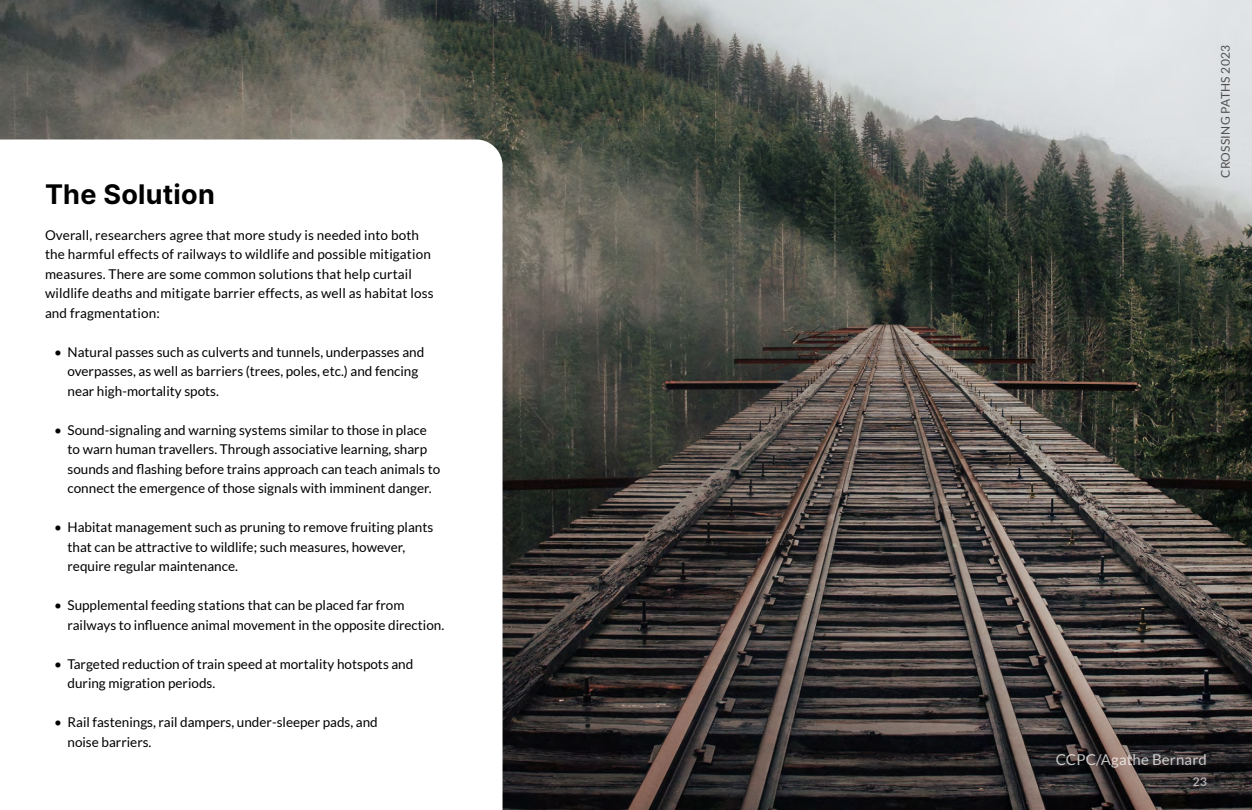
<style>
.page{position:relative;width:1252px;height:810px;background:#fff}
.page>*{position:absolute;margin:0;border:0;box-sizing:border-box;transform-origin:0 0}
.t1{font:700 27px "Inter";letter-spacing:.01em;color:#000}
.t2{font:15px "Lato";letter-spacing:.01em;color:#fff}
.t3{font:13.5px/19.5px "Lato";color:#000}
.t4{font:12px "Lato";letter-spacing:.02em;color:#4f4f4f}
.t5{font:600 12px "Lato";color:#b8b8b8}
</style>
<div class="page">
<img style="left:0;top:0;width:1252px;height:810px">
<svg style="left:0;top:140px;width:502px;height:670px"></svg>
<h1 class="t1" style="left:45px;top:174px;width:171px">The Solution</h1>
<p class="t3" style="left:45px;top:225px;width:390px">Overall, researchers agree that more study is needed into both the harmful effects of railways to wildlife and possible mitigation measures. There are some common solutions that help curtail wildlife deaths and mitigate barrier effects, as well as habitat loss and fragmentation:</p>
<p class="t3" style="left:68px;top:342px;width:358px;text-indent:-14px">• Natural passes such as culverts and tunnels, underpasses and overpasses, as well as barriers (trees, poles, etc.) and fencing near high-mortality spots.</p>
<p class="t3" style="left:68px;top:420px;width:374px;text-indent:-14px">• Sound-signaling and warning systems similar to those in place to warn human travellers. Through associative learning, sharp sounds and flashing before trains approach can teach animals to connect the emergence of those signals with imminent danger.</p>
<p class="t3" style="left:68px;top:518px;width:367px;text-indent:-14px">• Habitat management such as pruning to remove fruiting plants that can be attractive to wildlife; such measures, however, require regular maintenance.</p>
<p class="t3" style="left:68px;top:596px;width:378px;text-indent:-14px">• Supplemental feeding stations that can be placed far from railways to influence animal movement in the opposite direction.</p>
<p class="t3" style="left:68px;top:654px;width:347px;text-indent:-14px">• Targeted reduction of train speed at mortality hotspots and during migration periods.</p>
<p class="t3" style="left:68px;top:713px;width:312px;text-indent:-14px">• Rail fastenings, rail dampers, under-sleeper pads, and noise barriers.</p>
<p class="t4" style="left:1219px;top:178px;width:134px;rotate:-90deg">CROSSING PATHS 2023</p>
<p class="t2" style="left:1055px;top:751px;width:153px">CCPC/Agathe Bernard</p>
<p class="t5" style="left:1193px;top:773px;width:16px">23</p>
</div>
